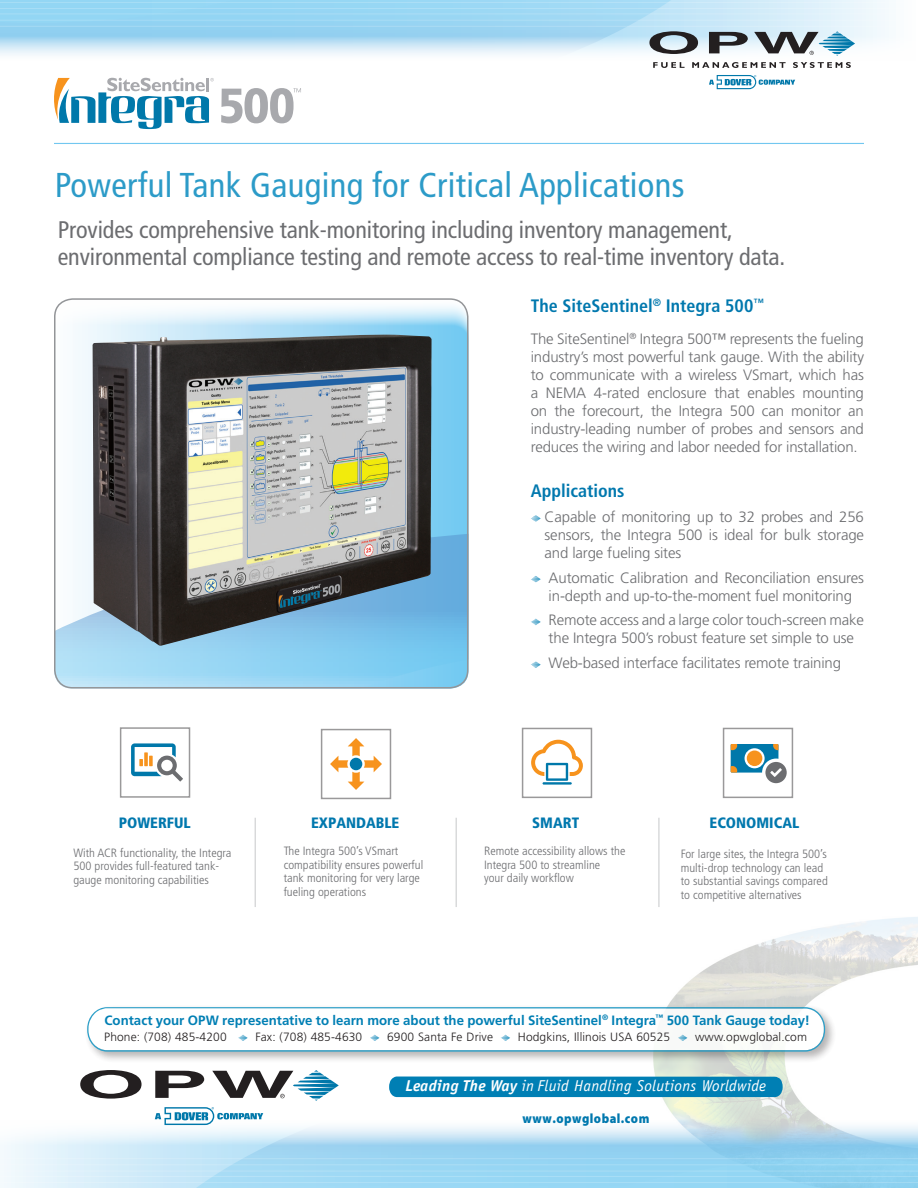
<style>
.page{position:relative;width:918px;height:1188px;background:#fff}
.page>*{position:absolute;margin:0;border:0;box-sizing:border-box;transform-origin:0 0}
.t1{font:condensed 34.5px "Frutiger LT Std";letter-spacing:.01em;color:#2c9bc8}
.t2{font:condensed 24px/27px "Frutiger LT Std";letter-spacing:-.005em;color:#6c6d70}
.t3{font:700 condensed 18px "Frutiger LT Std";color:#0078ae}
.t4{font:italic 15.75px "Officina Sans Std";letter-spacing:.02em;color:#fff}
.t5{font:300 15px/18px "Frutiger LT Std";letter-spacing:-.01em;color:#6c6d70;text-align:justify}
.t6{font:900 condensed 15px "Frutiger LT Std";color:#0078ae}
.t7{font:700 13.5px "Frutiger LT Std";color:#007fb4}
.t8{font:900 13.5px "Myriad Pro";letter-spacing:.04em;color:#0078ae;scale:.91 1}
.t9{font:300 condensed 12px/13.5px "Frutiger LT Std";color:#6c6d70;scale:1.05 1}
.t10{font:300 12px "Frutiger LT Std";letter-spacing:.01em;color:#231f20}
.s1{font-weight:700}
</style>
<div class="page">
<svg style="left:54px;top:78px;width:160px;height:51px"></svg>
<svg style="left:221px;top:88px;width:80px;height:35px"></svg>
<img style="left:634px;top:917px;width:284px;height:201px">
<svg style="left:0;top:1133px;width:81px;height:55px"></svg>
<svg style="left:81px;top:1118px;width:837px;height:70px"></svg>
<hr style="left:0;top:1158px;width:918px;height:1px;background:#fff">
<hr style="left:0;top:1171px;width:918px;height:1px;background:#fff">
<hr style="left:0;top:1164px;width:918px;height:1px;background:#fff">
<hr style="left:0;top:1176px;width:918px;height:1px;background:#fff">
<hr style="left:0;top:1182px;width:918px;height:1px;background:#fff">
<svg style="left:80px;top:1070px;width:62px;height:29px"></svg>
<svg style="left:155px;top:1071px;width:49px;height:27px"></svg>
<svg style="left:212px;top:1070px;width:127px;height:31px"></svg>
<svg style="left:155px;top:1107px;width:108px;height:18px"></svg>
<div style="left:84px;top:1004px;width:753px;height:60px;background:#231f20;opacity:.4"></div>
<svg style="left:87px;top:1007px;width:738px;height:45px"></svg>
<hr style="left:255px;top:818px;width:1px;height:89px;background:#c7c8ca">
<hr style="left:456px;top:818px;width:1px;height:89px;background:#c7c8ca">
<hr style="left:659px;top:818px;width:1px;height:89px;background:#c7c8ca">
<div style="left:389px;top:1077px;width:394px;height:20px;background:#007fb4"></div>
<svg style="left:54px;top:299px;width:414px;height:390px"></svg>
<svg style="left:54px;top:527px;width:414px;height:161px"></svg>
<svg style="left:796px;top:0;width:93px;height:44px"></svg>
<svg style="left:0;top:0;width:796px;height:55px"></svg>
<hr style="left:0;top:26px;width:918px;height:1px;background:#fff">
<hr style="left:0;top:14px;width:918px;height:1px;background:#fff">
<hr style="left:0;top:20px;width:918px;height:1px;background:#fff">
<hr style="left:0;top:8px;width:918px;height:1px;background:#fff">
<hr style="left:0;top:2px;width:918px;height:1px;background:#fff">
<svg style="left:649px;top:31px;width:49px;height:23px"></svg>
<svg style="left:709px;top:32px;width:39px;height:21px"></svg>
<svg style="left:754px;top:31px;width:101px;height:25px"></svg>
<svg style="left:653px;top:62px;width:32px;height:6px"></svg>
<svg style="left:692px;top:62px;width:94px;height:6px"></svg>
<svg style="left:793px;top:62px;width:58px;height:6px"></svg>
<svg style="left:709px;top:75px;width:86px;height:14px"></svg>
<svg style="left:531px;top:515px;width:10px;height:7px"></svg>
<svg style="left:531px;top:576px;width:10px;height:7px"></svg>
<svg style="left:531px;top:619px;width:10px;height:7px"></svg>
<svg style="left:531px;top:661px;width:10px;height:7px"></svg>
<hr style="left:54px;top:143px;width:810px;height:1px;background:#72c7f0">
<div style="left:54px;top:298px;width:414px;height:391px;border:2px solid #939598;border-radius:18px"></div>
<div style="left:120px;top:727px;width:70px;height:71px;border:2px solid #9a999a"></div>
<div style="left:321px;top:729px;width:70px;height:70px;border:2px solid #9a999a"></div>
<div style="left:522px;top:728px;width:70px;height:70px;border:2px solid #9a999a"></div>
<div style="left:723px;top:728px;width:70px;height:70px;border:2px solid #9a999a"></div>
<svg style="left:131px;top:743px;width:52px;height:39px"></svg>
<svg style="left:144px;top:752px;width:4px;height:14px"></svg>
<svg style="left:149px;top:756px;width:4px;height:10px"></svg>
<svg style="left:330px;top:738px;width:52px;height:52px"></svg>
<svg style="left:531px;top:740px;width:52px;height:45px"></svg>
<svg style="left:731px;top:744px;width:55px;height:39px"></svg>
<div style="left:747px;top:751px;width:15px;height:15px;background:#f7931d;border-radius:50%"></div>
<img style="left:92px;top:335px;width:340px;height:311px">
<h1 class="t1" style="left:55px;top:165px;width:631px">Powerful Tank Gauging for Critical Applications</h1>
<h2 class="t2" style="left:58px;top:216px;width:729px">Provides comprehensive tank-monitoring including inventory management, environmental compliance testing and remote access to real-time inventory data.</h2>
<p class="t6" style="left:119px;top:814px;width:73px">POWERFUL</p>
<p class="t9" style="left:73px;top:846px;width:152px">With ACR functionality, the Integra<br>500 provides full-featured tank&shy;gauge monitoring capabilities</p>
<p class="t6" style="left:311px;top:814px;width:90px">EXPANDABLE</p>
<p class="t9" style="left:284px;top:845px;width:134px">The Integra 500’s VSmart compatibility ensures powerful tank monitoring for very large fueling operations</p>
<p class="t3" style="left:531px;top:295px;width:235px">The SiteSentinel<sup>®</sup> Integra 500<sup>™</sup></p>
<p class="t5" style="left:531px;top:330px;width:335px">The SiteSentinel<sup>®</sup> Integra 500™ represents the fueling industry’s most powerful tank gauge. With the ability to communicate with a wireless VSmart, which has a NEMA 4-rated enclosure that enables mounting on the forecourt, the Integra 500 can monitor an industry-leading number of probes and sensors and reduces the wiring and labor needed for installation.</p>
<p class="t3" style="left:531px;top:480px;width:95px">Applications</p>
<p class="t5" style="left:545px;top:508px;width:321px">Capable of monitoring up to 32 probes and 256 sensors, the Integra 500 is ideal for bulk storage and large fueling sites</p>
<p class="t5" style="left:549px;top:569px;width:317px">Automatic Calibration and Reconciliation ensures in-depth and up-to-the-moment fuel monitoring</p>
<p class="t5" style="left:549px;top:611px;width:317px">Remote access and a large color touch-screen make the Integra 500’s robust feature set simple to use</p>
<p class="t5" style="left:549px;top:654px;width:294px">Web-based interface facilitates remote training</p>
<p class="t6" style="left:532px;top:814px;width:48px">SMART</p>
<p class="t9" style="left:484px;top:845px;width:136px">Remote accessibility allows the<br>Integra 500 to streamline<br>your daily workflow</p>
<p class="t6" style="left:710px;top:814px;width:91px">ECONOMICAL</p>
<p class="t9" style="left:681px;top:848px;width:142px">For large sites, the Integra 500’s multi-drop technology can lead to substantial savings compared to competitive alternatives</p>
<p class="t7" style="left:105px;top:1012px;width:707px">Contact your OPW representative to learn more about the powerful SiteSentinel<sup>®</sup> Integra<sup>™</sup> 500 Tank Gauge today!</p>
<p class="t10" style="left:104px;top:1030px;width:124px">Phone: (708) 485-4200</p>
<p class="t10" style="left:255px;top:1030px;width:108px">Fax: (708) 485-4630</p>
<p class="t10" style="left:387px;top:1030px;width:107px">6900 Santa Fe Drive</p>
<p class="t10" style="left:518px;top:1030px;width:154px">Hodgkins, Illinois USA 60525</p>
<p class="t10" style="left:695px;top:1030px;width:113px">www.opwglobal.com</p>
<p class="t4" style="left:405px;top:1077px;width:362px"><span class="s1">Leading The Way</span> in Fluid Handling Solutions Worldwide</p>
<p class="t8" style="left:523px;top:1109px;width:141px">www.opwglobal.com</p>
</div>
